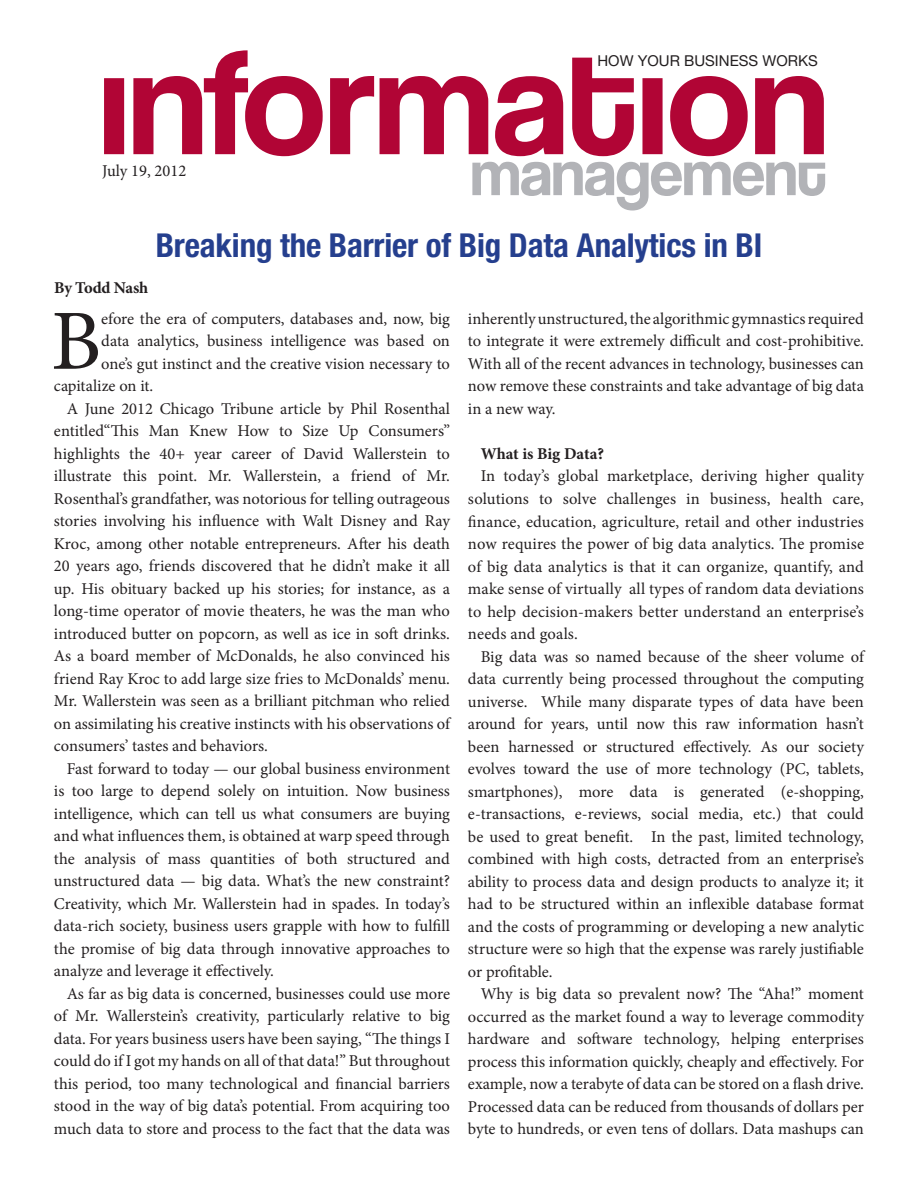
<style>
.page{position:relative;width:918px;height:1188px;background:#fff}
.page>*{position:absolute;margin:0;border:0;box-sizing:border-box;transform-origin:0 0}
.t1{font:85.8px "Minion Pro";color:#231f20}
.t2{font:700 condensed 33px "Helvetica Neue LT Std";letter-spacing:-.005em;color:#253f8e}
.t3{font:16.5px/22.5px "Minion Pro";color:#231f20;text-align:justify}
.t4{font:700 16.5px "Minion Pro";letter-spacing:-.01em;color:#231f20}
.t5{font:15px "Helvetica Neue LT Std";color:#231f20}
</style>
<div class="page">
<svg style="left:104px;top:50px;width:720px;height:106px"></svg>
<svg style="left:472px;top:162px;width:353px;height:49px"></svg>
<p class="t3" style="left:102px;top:160px;width:86px">July 19, 2012</p>
<p class="t5" style="left:597px;top:52px;width:222px">HOW YOUR BUSINESS WORKS</p>
<h2 class="t2" style="left:156px;top:225px;width:608px">Breaking the Barrier of Big Data Analytics in BI</h2>
<p class="t4" style="left:54px;top:276px;width:96px">By Todd Nash</p>
<h1 class="t1" style="left:51px;top:284px;width:52px">B</h1>
<p class="t3" style="left:101px;top:307px;width:350px">efore the era of computers, databases and, now, big</p>
<p class="t3" style="left:101px;top:330px;width:350px">data analytics, business intelligence was based on</p>
<p class="t3" style="left:101px;top:352px;width:350px">one’s gut instinct and the creative vision necessary to</p>
<p class="t3" style="left:54px;top:375px;width:101px">capitalize on it.</p>
<p class="t3" style="left:67px;top:397px;width:385px">A June 2012 Chicago Tribune article by Phil Rosenthal</p>
<p class="t3" style="left:54px;top:420px;width:398px">entitled“This Man Knew How to Size Up Consumers”</p>
<p class="t3" style="left:54px;top:442px;width:398px">highlights the 40+ year career of David Wallerstein to</p>
<p class="t3" style="left:54px;top:465px;width:397px">illustrate this point. Mr. Wallerstein, a friend of Mr.</p>
<p class="t3" style="left:54px;top:487px;width:398px">Rosenthal’s grandfather, was notorious for telling outrageous</p>
<p class="t3" style="left:54px;top:510px;width:397px">stories involving his influence with Walt Disney and Ray</p>
<p class="t3" style="left:54px;top:532px;width:398px">Kroc, among other notable entrepreneurs. After his death</p>
<p class="t3" style="left:54px;top:555px;width:398px">20 years ago, friends discovered that he didn’t make it all</p>
<p class="t3" style="left:54px;top:577px;width:397px">up. His obituary backed up his stories; for instance, as a</p>
<p class="t3" style="left:54px;top:600px;width:398px">long-time operator of movie theaters, he was the man who</p>
<p class="t3" style="left:54px;top:622px;width:397px">introduced butter on popcorn, as well as ice in soft drinks.</p>
<p class="t3" style="left:54px;top:645px;width:397px">As a board member of McDonalds, he also convinced his</p>
<p class="t3" style="left:54px;top:667px;width:398px">friend Ray Kroc to add large size fries to McDonalds’ menu.</p>
<p class="t3" style="left:54px;top:690px;width:398px">Mr. Wallerstein was seen as a brilliant pitchman who relied</p>
<p class="t3" style="left:54px;top:712px;width:398px">on assimilating his creative instincts with his observations of</p>
<p class="t3" style="left:54px;top:735px;width:216px">consumers’ tastes and behaviors.</p>
<p class="t3" style="left:67px;top:757px;width:385px">Fast forward to today — our global business environment</p>
<p class="t3" style="left:54px;top:780px;width:398px">is too large to depend solely on intuition. Now business</p>
<p class="t3" style="left:54px;top:802px;width:398px">intelligence, which can tell us what consumers are buying</p>
<p class="t3" style="left:54px;top:825px;width:397px">and what influences them, is obtained at warp speed through</p>
<p class="t3" style="left:54px;top:847px;width:398px">the analysis of mass quantities of both structured and</p>
<p class="t3" style="left:54px;top:870px;width:398px">unstructured data — big data. What’s the new constraint?</p>
<p class="t3" style="left:54px;top:892px;width:398px">Creativity, which Mr. Wallerstein had in spades. In today’s</p>
<p class="t3" style="left:54px;top:915px;width:397px">data-rich society, business users grapple with how to fulfill</p>
<p class="t3" style="left:54px;top:937px;width:398px">the promise of big data through innovative approaches to</p>
<p class="t3" style="left:54px;top:960px;width:222px">analyze and leverage it effectively.</p>
<p class="t3" style="left:67px;top:982px;width:385px">As far as big data is concerned, businesses could use more</p>
<p class="t3" style="left:54px;top:1005px;width:398px">of Mr. Wallerstein’s creativity, particularly relative to big</p>
<p class="t3" style="left:54px;top:1028px;width:398px">data. For years business users have been saying, “The things I</p>
<p class="t3" style="left:54px;top:1050px;width:398px">could do if I got my hands on all of that data!” But throughout</p>
<p class="t3" style="left:54px;top:1073px;width:397px">this period, too many technological and financial barriers</p>
<p class="t3" style="left:54px;top:1095px;width:397px">stood in the way of big data’s potential. From acquiring too</p>
<p class="t3" style="left:54px;top:1118px;width:397px">much data to store and process to the fact that the data was</p>
<p class="t3" style="left:468px;top:308px;width:398px">inherently unstructured, the algorithmic gymnastics required to integrate it were extremely difficult and cost-prohibitive.<br>With all of the recent advances in technology, businesses can now remove these constraints and take advantage of big data in a new way.</p>
<p class="t4" style="left:481px;top:442px;width:125px">What is Big Data?</p>
<p class="t3" style="left:468px;top:465px;width:398px;text-indent:13px">In today’s global marketplace, deriving higher quality solutions to solve challenges in business, health care, finance, education, agriculture, retail and other industries now requires the power of big data analytics. The promise of big data analytics is that it can organize, quantify, and make sense of virtually all types of random data deviations to help decision-makers better understand an enterprise’s needs and goals.</p>
<p class="t3" style="left:468px;top:645px;width:398px;text-indent:13px">Big data was so named because of the sheer volume of data currently being processed throughout the computing universe. While many disparate types of data have been around for years, until now this raw information hasn’t been harnessed or structured effectively. As our society evolves toward the use of more technology (PC, tablets, smartphones), more data is generated (e-shopping, e-transactions, e-reviews, social media, etc.) that could be used to great benefit. In the past, limited technology, combined with high costs, detracted from an enterprise’s ability to process data and design products to analyze it; it had to be structured within an inflexible database format and the costs of programming or developing a new analytic structure were so high that the expense was rarely justifiable or profitable.</p>
<p class="t3" style="left:468px;top:983px;width:398px;text-indent:13px">Why is big data so prevalent now? The “Aha!” moment occurred as the market found a way to leverage commodity hardware and software technology, helping enterprises process this information quickly, cheaply and effectively. For example, now a terabyte of data can be stored on a flash drive.<br>Processed data can be reduced from thousands of dollars per byte to hundreds, or even tens of dollars. Data mashups can</p>
</div>
